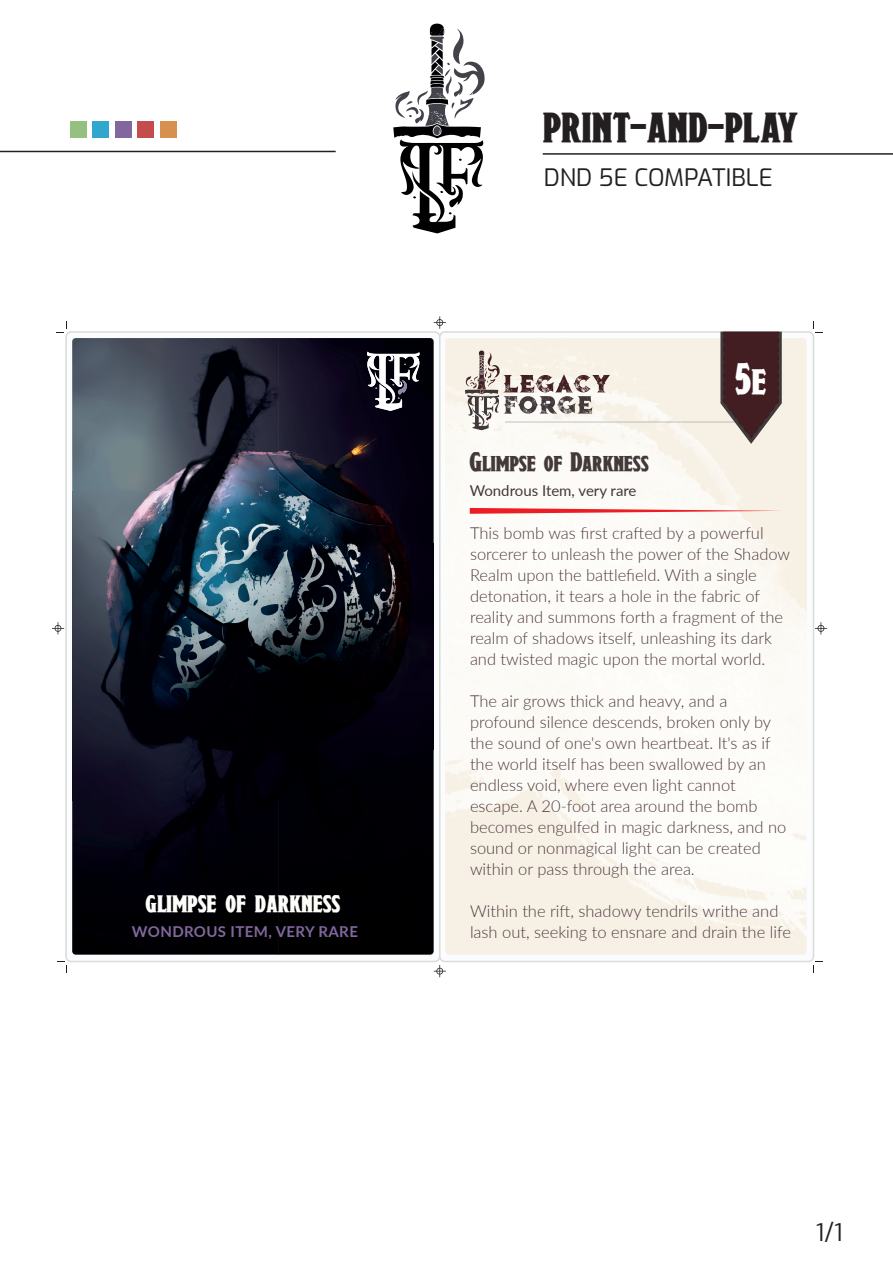
<style>
.page{position:relative;width:893px;height:1263px;background:#fff}
.page>*{position:absolute;margin:0;border:0;box-sizing:border-box;transform-origin:0 0}
.t1{font:700 44.55px "Draconis";color:#fff}
.t2{font:700 42.45px "Draconis";color:#231f20}
.t3{font:700 30px "Draconis";color:#fdfdfa}
.t4{font:700 27px "Draconis";color:#43383a}
.t5{font:24px "Exo";color:#231f20}
.t6{font:300 16.5px/21px "Lato";color:#503940}
.t7{font:700 15px "Lato";letter-spacing:.025em;color:#81679e}
.t8{font:15px "Lato";color:#43383a}
</style>
<div class="page">
<hr style="left:0;top:151px;width:336px;height:1px;background:#231f20">
<hr style="left:543px;top:153px;width:350px;height:2px;background:#231f20">
<div style="left:71px;top:121px;width:16px;height:16px;background:#95c081"></div>
<div style="left:93px;top:121px;width:16px;height:16px;background:#32a7cd"></div>
<div style="left:115px;top:121px;width:16px;height:16px;background:#81679e"></div>
<div style="left:137px;top:121px;width:16px;height:16px;background:#c44c4c"></div>
<div style="left:161px;top:121px;width:16px;height:16px;background:#d6914e"></div>
<svg style="left:393px;top:23px;width:92px;height:210px"></svg>
<svg style="left:434px;top:316px;width:12px;height:13px"></svg>
<svg style="left:57px;top:321px;width:10px;height:12px"></svg>
<svg style="left:813px;top:321px;width:9px;height:12px"></svg>
<svg style="left:434px;top:965px;width:12px;height:12px"></svg>
<svg style="left:57px;top:961px;width:10px;height:11px"></svg>
<svg style="left:813px;top:961px;width:9px;height:11px"></svg>
<svg style="left:52px;top:622px;width:12px;height:12px"></svg>
<svg style="left:815px;top:622px;width:12px;height:12px"></svg>
<svg style="left:65px;top:331px;width:374px;height:631px"></svg>
<svg style="left:439px;top:331px;width:375px;height:631px"></svg>
<img style="left:72px;top:338px;width:362px;height:617px">
<img style="left:445px;top:338px;width:155px;height:617px">
<img style="left:651px;top:338px;width:156px;height:411px">
<img style="left:600px;top:423px;width:52px;height:326px">
<img style="left:600px;top:749px;width:207px;height:206px">
<img style="left:565px;top:338px;width:11px;height:75px">
<img style="left:515px;top:408px;width:62px;height:4px">
<img style="left:547px;top:381px;width:8px;height:3px">
<div style="left:500px;top:352px;width:106px;height:24px;background:#f7f1e5"></div>
<img style="left:392px;top:352px;width:28px;height:33px">
<img style="left:367px;top:354px;width:35px;height:57px">
<img style="left:398px;top:380px;width:9px;height:14px">
<svg style="left:398px;top:397px;width:4px;height:3px"></svg>
<svg style="left:390px;top:379px;width:12px;height:8px"></svg>
<img style="left:380px;top:354px;width:36px;height:1px">
<img style="left:503px;top:375px;width:44px;height:17px">
<img style="left:555px;top:374px;width:56px;height:18px">
<img style="left:503px;top:396px;width:12px;height:18px">
<img style="left:518px;top:396px;width:50px;height:18px">
<img style="left:577px;top:396px;width:15px;height:18px">
<img style="left:489px;top:403px;width:10px;height:12px">
<img style="left:467px;top:403px;width:22px;height:27px">
<svg style="left:481px;top:411px;width:11px;height:13px"></svg>
<svg style="left:465px;top:351px;width:35px;height:52px;background:#c0b6af"></svg>
<svg style="left:470px;top:508px;width:312px;height:6px"></svg>
<img style="left:505px;top:421px;width:215px;height:2px">
<svg style="left:720px;top:332px;width:62px;height:112px;background:#644949"></svg>
<h3 class="t3" style="left:146px;top:883px;width:196px">glimpse of darkness</h3>
<p class="t7" style="left:132px;top:920px;width:227px">WONDROUS ITEM, VERY RARE</p>
<h2 class="t2" style="left:544px;top:101px;width:257px">PRINT-AND-PLAY</h2>
<h3 class="t5" style="left:544px;top:160px;width:231px">DND 5E COMPATIBLE</h3>
<h3 class="t4" style="left:470px;top:445px;width:181px">Glimpse of Darkness</h3>
<p class="t8" style="left:470px;top:480px;width:168px">Wondrous Item, very rare</p>
<h1 class="t1" style="left:736px;top:351px;width:33px">5e</h1>
<p class="t6" style="left:470px;top:522px;width:322px">This bomb was first crafted by a powerful sorcerer to unleash the power of the Shadow Realm upon the battlefield. With a single detonation, it tears a hole in the fabric of reality and summons forth a fragment of the realm of shadows itself, unleashing its dark and twisted magic upon the mortal world.</p>
<p class="t6" style="left:470px;top:690px;width:318px">The air grows thick and heavy, and a profound silence descends, broken only by the sound of one's own heartbeat. It's as if the world itself has been swallowed by an endless void, where even light cannot escape. A 20-foot area around the bomb becomes engulfed in magic darkness, and no sound or nonmagical light can be created within or pass through the area.</p>
<p class="t6" style="left:470px;top:900px;width:322px">Within the rift, shadowy tendrils writhe and lash out, seeking to ensnare and drain the life</p>
<h3 class="t5" style="left:816px;top:1214px;width:29px">1/1</h3>
</div>
